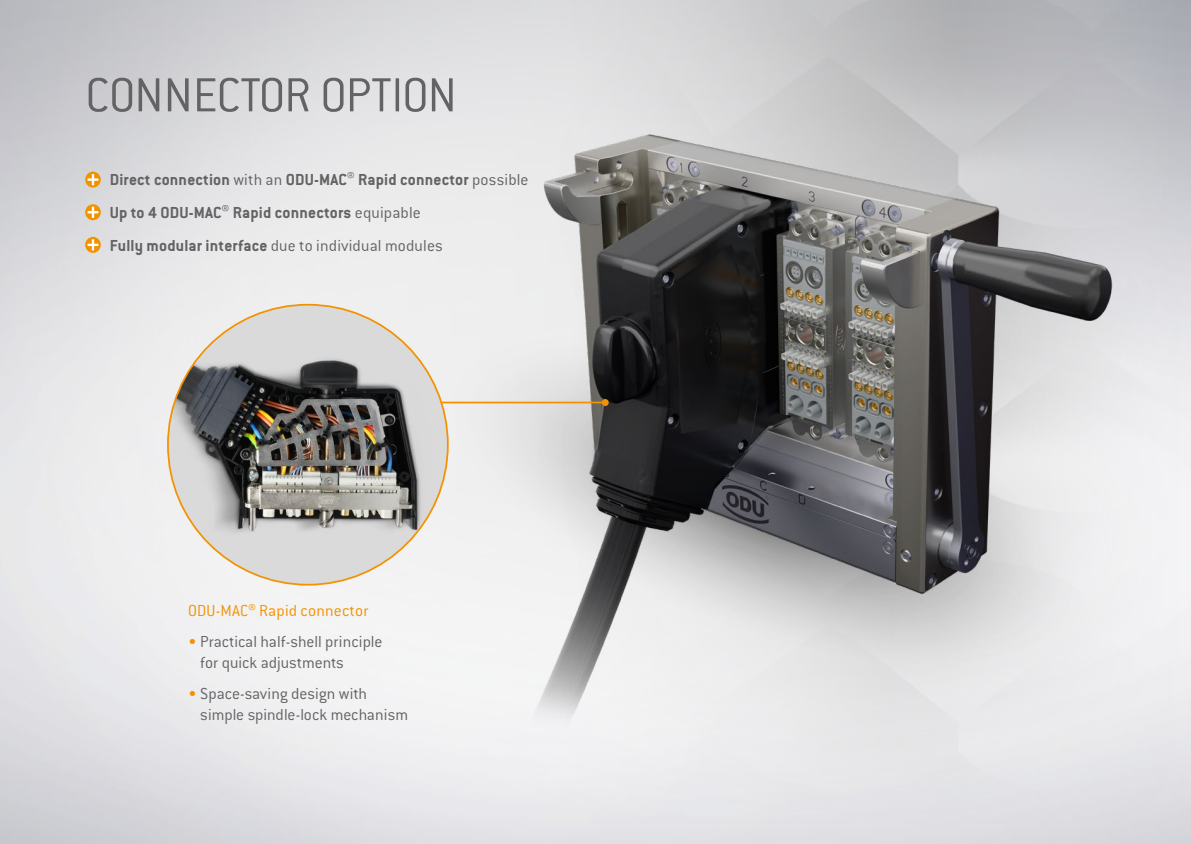
<style>
.page{position:relative;width:1191px;height:844px;background:#fff}
.page>*{position:absolute;margin:0;border:0;box-sizing:border-box;transform-origin:0 0}
.t1{font:300 52.5px "ITC Conduitfor ODU";letter-spacing:-.025em;color:#646363}
.t2{font:700 17.5px/32.7px "ITC Conduitfor ODU";letter-spacing:.01em;color:#646363}
.t3{font:300 17.5px/21px "ITC Conduitfor ODU";letter-spacing:-.005em;color:#646363}
.t4{font:300 17.5px "ITC Conduitfor ODU";letter-spacing:.01em;color:#f39200}
.s1{font-weight:300}
.s2{color:#f39200}
</style>
<div class="page">
<img style="left:0;top:0;width:1190px;height:823px">
<div style="left:419px;top:329px;width:57px;height:358px;background:#f2f1f1"></div>
<img style="left:476px;top:74px;width:715px;height:669px">
<svg style="left:85px;top:171px;width:16px;height:16px"></svg>
<svg style="left:87px;top:174px;width:11px;height:11px"></svg>
<svg style="left:85px;top:204px;width:16px;height:16px"></svg>
<svg style="left:87px;top:206px;width:11px;height:12px"></svg>
<svg style="left:85px;top:237px;width:16px;height:16px"></svg>
<svg style="left:87px;top:239px;width:11px;height:11px"></svg>
<hr style="left:357px;top:401px;width:248px;height:2px;background:#f39200">
<div style="left:602px;top:399px;width:7px;height:7px;background:#f39200;border-radius:50%"></div>
<img style="left:168px;top:304px;width:280px;height:280px;border-radius:140px">
<h1 class="t1" style="left:85px;top:66px;width:373px">CONNECTOR OPTION</h1>
<p class="t2" style="left:110px;top:163px;width:420px">Direct connection <span class="s1">with an</span> ODU-MAC<span class="s1">®</span> Rapid connector <span class="s1">possible<br></span>Up to 4 ODU-MAC<span class="s1">®</span> Rapid connectors <span class="s1">equipable<br></span>Fully modular interface <span class="s1">due to individual modules</span></p>
<p class="t4" style="left:188px;top:601px;width:182px">ODU-MAC® Rapid connector</p>
<p class="t3" style="left:200px;top:631px;width:184px;text-indent:-12px"><span class="s2">•</span> Practical half-shell principle for quick adjustments</p>
<p class="t3" style="left:200px;top:683px;width:209px;text-indent:-12px"><span class="s2">•</span> Space-saving design with simple spindle-lock mechanism</p>
</div>
